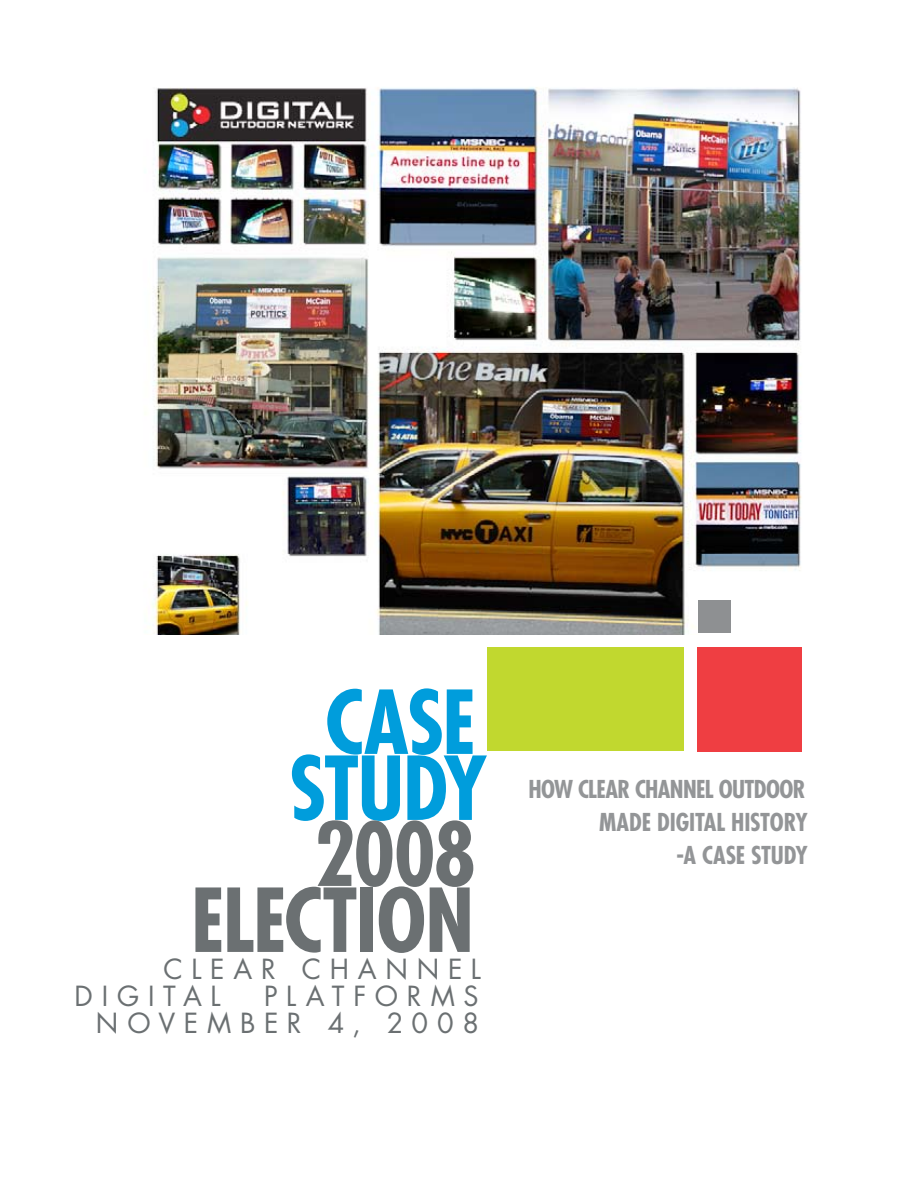
<style>
.page{position:relative;width:918px;height:1188px;background:#fff}
.page>*{position:absolute;margin:0;border:0;box-sizing:border-box;transform-origin:0 0}
.t1{font:700 condensed 85.5px/66px "Futura Std";letter-spacing:-.02em;color:#6b7072;text-align:right}
.t2{font:700 condensed 85.5px/66px "Futura Std";letter-spacing:-.02em;color:#009ddc;text-align:center}
.t3{font:27px/27px "Futura Std";letter-spacing:.325em;color:#6b7072}
.t4{font:700 condensed 24px "Futura Std";letter-spacing:-.025em;color:#939597}
.t5{font:700 condensed 24px "Futura Std";letter-spacing:-.005em;color:#939597}
</style>
<div class="page">
<img style="left:152px;top:87px;width:650px;height:547px">
<div style="left:699px;top:600px;width:32px;height:33px;background:#8e9092"></div>
<div style="left:697px;top:647px;width:105px;height:105px;background:#ef3e42"></div>
<div style="left:487px;top:647px;width:197px;height:104px;background:#c1d82f"></div>
<h1 class="t2" style="left:289px;top:690px;width:200px">CASE<br>STUDY</h1>
<h1 class="t1" style="left:191px;top:822px;width:286px">2008<br>ELECTION</h1>
<p class="t3" style="left:75px;top:956px;width:408px;text-indent:89px">CLEAR CHANNEL<br>DIGITAL</p>
<p class="t3" style="left:264px;top:983px;width:42px">P LAT</p>
<p class="t3" style="left:353px;top:983px;width:127px">FOR MS</p>
<p class="t3" style="left:96px;top:1010px;width:187px">N OVE MBER</p>
<p class="t3" style="left:328px;top:1010px;width:153px">4, 2008</p>
<p class="t4" style="left:528px;top:774px;width:279px">HOW CLEAR CHANNEL OUTDOOR</p>
<p class="t5" style="left:599px;top:807px;width:210px">MADE DIGITAL HISTORY</p>
<p class="t4" style="left:676px;top:840px;width:38px">-A CASE</p>
<p class="t4" style="left:751px;top:840px;width:13px">STUDY</p>
</div>
